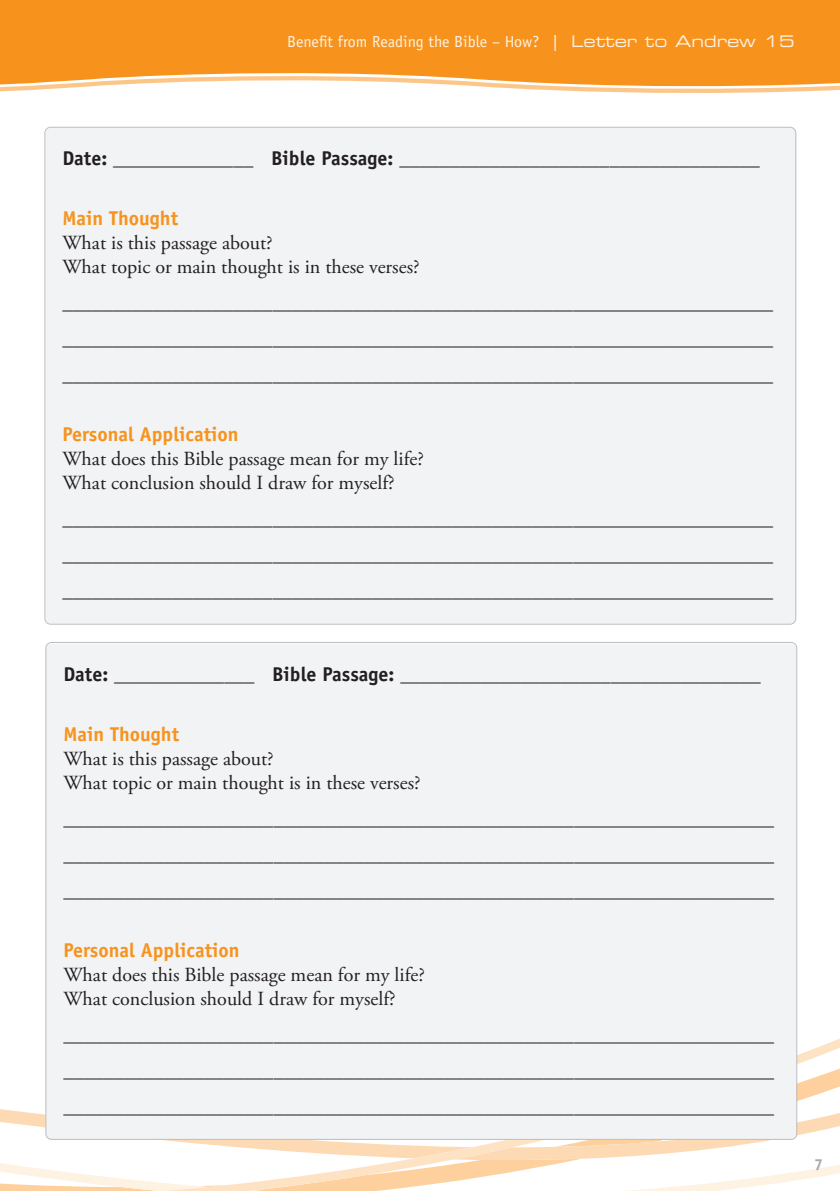
<style>
.page{position:relative;width:840px;height:1191px;background:#fff}
.page>*{position:absolute;margin:0;border:0;box-sizing:border-box;transform-origin:0 0}
.t1{font:20px/36px "Adobe Garamond Pro";color:#231f20}
.t2{font:700 20px "Officina Sans";color:#231f20}
.t3{font:700 20px "Officina Sans";color:#f7931d}
.t4{font:16px "Officina Sans";color:#fef2e3}
.t5{font:700 16px "Officina Sans";color:#a8a9ad}
.s1{font-family:"Eurostile LT Std Ex 2"}
</style>
<div class="page">
<svg style="left:0;top:1109px;width:163px;height:31px"></svg>
<svg style="left:0;top:1163px;width:163px;height:28px"></svg>
<svg style="left:163px;top:1038px;width:676px;height:153px"></svg>
<svg style="left:0;top:0;width:839px;height:93px;background:#f89f37"></svg>
<div style="left:44px;top:127px;width:751px;height:497px;background:#f2f3f4"></div>
<div style="left:45px;top:642px;width:751px;height:497px;background:#f2f3f4"></div>
<p class="t4" style="left:287px;top:32px;width:508px">Benefit from Reading the Bible – How? <span class="s1">| Letter to Andrew 15</span></p>
<p class="t2" style="left:62px;top:146px;width:698px">Date: ______________ Bible Passage: ____________________________________</p>
<p class="t3" style="left:62px;top:206px;width:117px">Main Thought</p>
<p class="t1" style="left:62px;top:231px;width:358px;line-height:24px">What is this passage about?<br>What topic or main thought is in these verses?</p>
<p class="t1" style="left:62px;top:285px;width:711px;text-align:justify">_______________________________________________________________________ _______________________________________________________________________ _______________________________________________________________________</p>
<p class="t3" style="left:62px;top:422px;width:177px">Personal Application</p>
<p class="t1" style="left:62px;top:447px;width:363px;line-height:24px">What does this Bible passage mean for my life?<br>What conclusion should I draw for myself?</p>
<p class="t1" style="left:62px;top:501px;width:711px;text-align:justify">_______________________________________________________________________ _______________________________________________________________________ _______________________________________________________________________</p>
<p class="t2" style="left:63px;top:662px;width:698px">Date: ______________ Bible Passage: ____________________________________</p>
<p class="t3" style="left:63px;top:722px;width:117px">Main Thought</p>
<p class="t1" style="left:63px;top:747px;width:358px;line-height:24px">What is this passage about?<br>What topic or main thought is in these verses?</p>
<p class="t1" style="left:63px;top:801px;width:711px;text-align:justify">_______________________________________________________________________ _______________________________________________________________________ _______________________________________________________________________</p>
<p class="t3" style="left:63px;top:938px;width:177px">Personal Application</p>
<p class="t1" style="left:63px;top:963px;width:363px;line-height:24px">What does this Bible passage mean for my life?<br>What conclusion should I draw for myself?</p>
<p class="t1" style="left:63px;top:1017px;width:711px;text-align:justify">_______________________________________________________________________ _______________________________________________________________________ _______________________________________________________________________</p>
<p class="t5" style="left:813px;top:1154px;width:10px">7</p>
</div>
